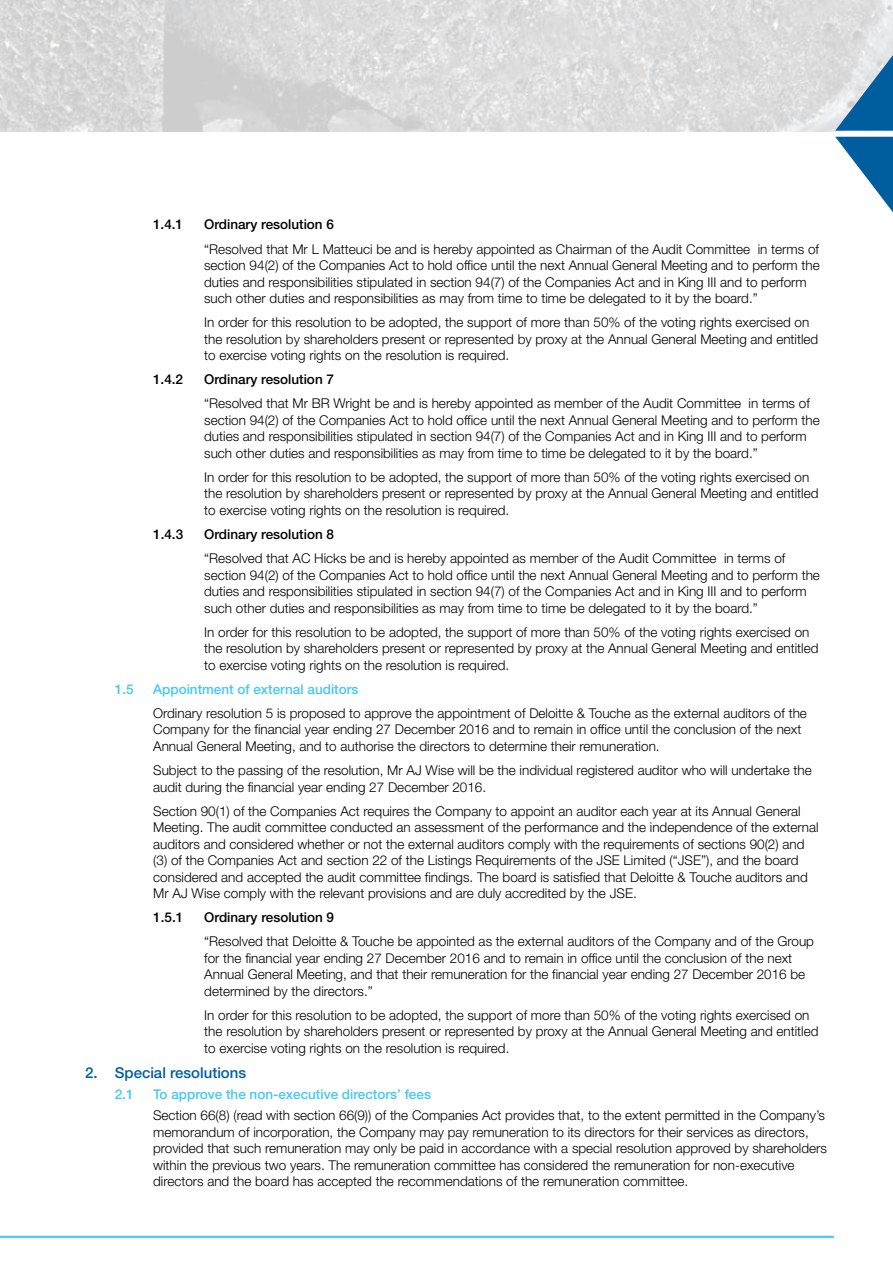
<style>
.page{position:relative;width:893px;height:1263px;background:#fff}
.page>*{position:absolute;margin:0;border:0;box-sizing:border-box;transform-origin:0 0}
.t1{font:500 15px "Helvetica Neue LT Std";color:#005e9e}
.t2{font:300 13.5px/16.5px "Helvetica Neue LT Std";color:#000}
.t3{font:500 13.5px "Helvetica Neue LT Std";color:#000}
.t4{font:500 13.5px "Helvetica Neue LT Std";color:#44c8f5}
</style>
<div class="page">
<img style="left:0;top:0;width:893px;height:132px">
<hr style="left:0;top:1236px;width:834px;height:2px;background:#44c8f5">
<svg style="left:835px;top:137px;width:58px;height:75px"></svg>
<svg style="left:835px;top:27px;width:58px;height:104px;background:#90b2ca"></svg>
<p class="t3" style="left:153px;top:217px;width:32px">1.4.1</p>
<p class="t3" style="left:204px;top:217px;width:131px">Ordinary resolution 6</p>
<p class="t2" style="left:204px;top:240px;width:617px">“Resolved that Mr L Matteuci be and is hereby appointed as Chairman of the Audit Committee in terms of section 94(2) of the Companies Act to hold office until the next Annual General Meeting and to perform the duties and responsibilities stipulated in section 94(7) of the Companies Act and in King III and to perform such other duties and responsibilities as may from time to time be delegated to it by the board.”</p>
<p class="t2" style="left:204px;top:314px;width:616px">In order for this resolution to be adopted, the support of more than 50% of the voting rights exercised on the resolution by shareholders present or represented by proxy at the Annual General Meeting and entitled to exercise voting rights on the resolution is required.</p>
<p class="t3" style="left:153px;top:371px;width:32px">1.4.2</p>
<p class="t3" style="left:204px;top:371px;width:131px">Ordinary resolution 7</p>
<p class="t2" style="left:204px;top:395px;width:617px">“Resolved that Mr BR Wright be and is hereby appointed as member of the Audit Committee in terms of section 94(2) of the Companies Act to hold office until the next Annual General Meeting and to perform the duties and responsibilities stipulated in section 94(7) of the Companies Act and in King III and to perform such other duties and responsibilities as may from time to time be delegated to it by the board.”</p>
<p class="t2" style="left:204px;top:469px;width:616px">In order for this resolution to be adopted, the support of more than 50% of the voting rights exercised on the resolution by shareholders present or represented by proxy at the Annual General Meeting and entitled to exercise voting rights on the resolution is required.</p>
<p class="t3" style="left:153px;top:526px;width:32px">1.4.3</p>
<p class="t3" style="left:204px;top:526px;width:131px">Ordinary resolution 8</p>
<p class="t2" style="left:204px;top:550px;width:617px">“Resolved that AC Hicks be and is hereby appointed as member of the Audit Committee in terms of section 94(2) of the Companies Act to hold office until the next Annual General Meeting and to perform the duties and responsibilities stipulated in section 94(7) of the Companies Act and in King III and to perform such other duties and responsibilities as may from time to time be delegated to it by the board.”</p>
<p class="t2" style="left:204px;top:623px;width:616px">In order for this resolution to be adopted, the support of more than 50% of the voting rights exercised on the resolution by shareholders present or represented by proxy at the Annual General Meeting and entitled to exercise voting rights on the resolution is required.</p>
<p class="t4" style="left:115px;top:681px;width:20px">1.5</p>
<p class="t4" style="left:153px;top:681px;width:207px">Appointment of external auditors</p>
<p class="t2" style="left:153px;top:705px;width:655px">Ordinary resolution 5 is proposed to approve the appointment of Deloitte &amp; Touche as the external auditors of the<br>Company for the financial year ending 27 December 2016 and to remain in office until the conclusion of the next<br>Annual General Meeting, and to authorise the directors to determine their remuneration.</p>
<p class="t2" style="left:153px;top:762px;width:660px">Subject to the passing of the resolution, Mr AJ Wise will be the individual registered auditor who will undertake the audit during the financial year ending 27 December 2016.</p>
<p class="t2" style="left:153px;top:802px;width:667px">Section 90(1) of the Companies Act requires the Company to appoint an auditor each year at its Annual General Meeting. The audit committee conducted an assessment of the performance and the independence of the external auditors and considered whether or not the external auditors comply with the requirements of sections 90(2) and (3) of the Companies Act and section 22 of the Listings Requirements of the JSE Limited (“JSE”), and the board considered and accepted the audit committee findings. The board is satisfied that Deloitte &amp; Touche auditors and Mr AJ Wise comply with the relevant provisions and are duly accredited by the JSE.</p>
<p class="t3" style="left:153px;top:909px;width:32px">1.5.1</p>
<p class="t3" style="left:204px;top:909px;width:131px">Ordinary resolution 9</p>
<p class="t2" style="left:204px;top:933px;width:611px">“Resolved that Deloitte &amp; Touche be appointed as the external auditors of the Company and of the Group for the financial year ending 27 December 2016 and to remain in office until the conclusion of the next Annual General Meeting, and that their remuneration for the financial year ending 27 December 2016 be determined by the directors.”</p>
<p class="t2" style="left:204px;top:1007px;width:616px">In order for this resolution to be adopted, the support of more than 50% of the voting rights exercised on the resolution by shareholders present or represented by proxy at the Annual General Meeting and entitled to exercise voting rights on the resolution is required.</p>
<p class="t1" style="left:85px;top:1064px;width:163px">2. Special resolutions</p>
<p class="t4" style="left:115px;top:1086px;width:20px">2.1</p>
<p class="t4" style="left:153px;top:1086px;width:279px">To approve the non-executive directors’ fees</p>
<p class="t2" style="left:153px;top:1107px;width:675px">Section 66(8) (read with section 66(9)) of the Companies Act provides that, to the extent permitted in the Company’s memorandum of incorporation, the Company may pay remuneration to its directors for their services as directors, provided that such remuneration may only be paid in accordance with a special resolution approved by shareholders within the previous two years. The remuneration committee has considered the remuneration for non-executive directors and the board has accepted the recommendations of the remuneration committee.</p>
</div>
